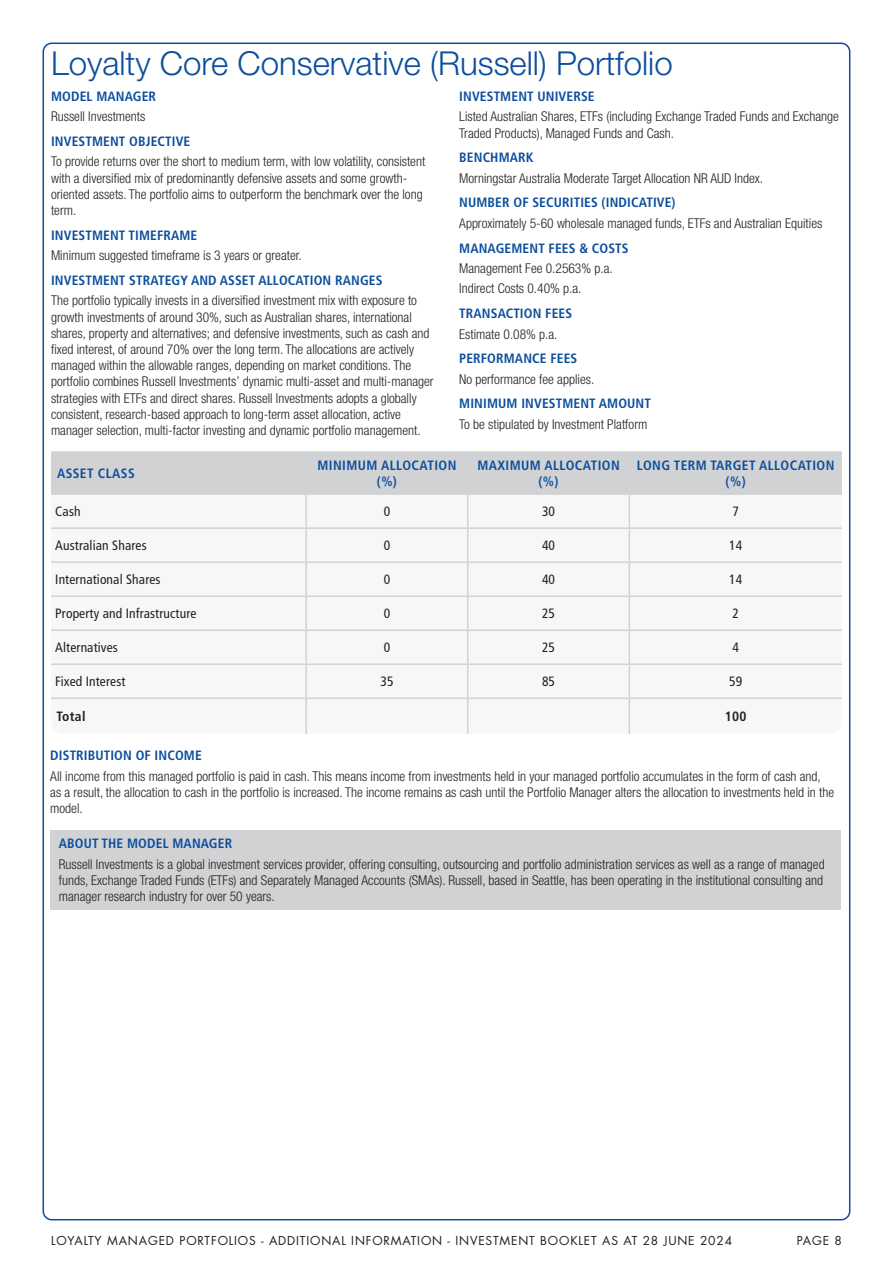
<style>
.page{position:relative;width:893px;height:1263px;background:#fff}
.page>*{position:absolute;margin:0;border:0;box-sizing:border-box;transform-origin:0 0}
.Section{font:300 33px "Helvetica Neue LT Pro";color:#0c4e9d}
.Body{font:300 condensed 13.5px/16.2px "Helvetica Neue LT Pro";color:#231f20}
.Headings{font:700 condensed 13.5px "Frutiger LT Std";letter-spacing:.01em;color:#0c4e9d}
.Table_Text{font:condensed 13.5px "Frutiger LT Std";letter-spacing:.01em;color:#231f20}
.Table_Header{font:700 condensed 13.5px/15.8px "Frutiger LT Std";letter-spacing:.03em;color:#0c4e9d;text-align:center}
.Table_Bold{font:700 condensed 13.5px "Frutiger LT Std";letter-spacing:.03em;color:#231f20}
.t1{font:12px "Futura Std";letter-spacing:.07em;color:#231f20}
</style>
<div class="page">
<div style="left:51px;top:451px;width:791px;height:283px;background:#f7f7f8;border-radius:13px"></div>
<div style="left:50px;top:829px;width:791px;height:80px;background:#d1d2d4"></div>
<div style="left:51px;top:451px;width:791px;height:42px;background:#d1d2d4"></div>
<hr style="left:305px;top:451px;width:2px;height:42px;background:#d1d2d4">
<hr style="left:467px;top:451px;width:1px;height:42px;background:#d1d2d4">
<hr style="left:629px;top:451px;width:1px;height:42px;background:#d1d2d4">
<hr style="left:51px;top:493px;width:255px;height:2px;background:#d1d2d4">
<hr style="left:306px;top:493px;width:162px;height:2px;background:#d1d2d4">
<hr style="left:305px;top:495px;width:2px;height:32px;background:#d1d2d4">
<hr style="left:468px;top:493px;width:161px;height:2px;background:#d1d2d4">
<hr style="left:467px;top:495px;width:1px;height:32px;background:#d1d2d4">
<hr style="left:629px;top:493px;width:213px;height:2px;background:#d1d2d4">
<hr style="left:629px;top:495px;width:1px;height:32px;background:#d1d2d4">
<hr style="left:51px;top:527px;width:255px;height:2px;background:#d1d2d4">
<hr style="left:306px;top:527px;width:162px;height:2px;background:#d1d2d4">
<hr style="left:305px;top:529px;width:2px;height:32px;background:#d1d2d4">
<hr style="left:468px;top:527px;width:161px;height:2px;background:#d1d2d4">
<hr style="left:467px;top:529px;width:1px;height:32px;background:#d1d2d4">
<hr style="left:629px;top:527px;width:213px;height:2px;background:#d1d2d4">
<hr style="left:629px;top:529px;width:1px;height:32px;background:#d1d2d4">
<hr style="left:51px;top:561px;width:255px;height:2px;background:#d1d2d4">
<hr style="left:306px;top:561px;width:162px;height:2px;background:#d1d2d4">
<hr style="left:305px;top:563px;width:2px;height:32px;background:#d1d2d4">
<hr style="left:468px;top:561px;width:161px;height:2px;background:#d1d2d4">
<hr style="left:467px;top:563px;width:1px;height:32px;background:#d1d2d4">
<hr style="left:629px;top:561px;width:213px;height:2px;background:#d1d2d4">
<hr style="left:629px;top:563px;width:1px;height:32px;background:#d1d2d4">
<hr style="left:51px;top:595px;width:255px;height:2px;background:#d1d2d4">
<hr style="left:306px;top:595px;width:162px;height:2px;background:#d1d2d4">
<hr style="left:305px;top:597px;width:2px;height:32px;background:#d1d2d4">
<hr style="left:468px;top:595px;width:161px;height:2px;background:#d1d2d4">
<hr style="left:467px;top:597px;width:1px;height:32px;background:#d1d2d4">
<hr style="left:629px;top:595px;width:213px;height:2px;background:#d1d2d4">
<hr style="left:629px;top:597px;width:1px;height:32px;background:#d1d2d4">
<hr style="left:51px;top:629px;width:255px;height:2px;background:#d1d2d4">
<hr style="left:306px;top:629px;width:162px;height:2px;background:#d1d2d4">
<hr style="left:305px;top:631px;width:2px;height:32px;background:#d1d2d4">
<hr style="left:468px;top:629px;width:161px;height:2px;background:#d1d2d4">
<hr style="left:467px;top:631px;width:1px;height:32px;background:#d1d2d4">
<hr style="left:629px;top:629px;width:213px;height:2px;background:#d1d2d4">
<hr style="left:629px;top:631px;width:1px;height:32px;background:#d1d2d4">
<hr style="left:51px;top:663px;width:255px;height:2px;background:#d1d2d4">
<hr style="left:306px;top:663px;width:162px;height:2px;background:#d1d2d4">
<hr style="left:305px;top:665px;width:2px;height:32px;background:#d1d2d4">
<hr style="left:468px;top:663px;width:161px;height:2px;background:#d1d2d4">
<hr style="left:467px;top:665px;width:1px;height:32px;background:#d1d2d4">
<hr style="left:629px;top:663px;width:213px;height:2px;background:#d1d2d4">
<hr style="left:629px;top:665px;width:1px;height:32px;background:#d1d2d4">
<hr style="left:51px;top:697px;width:255px;height:2px;background:#d1d2d4">
<hr style="left:306px;top:697px;width:162px;height:2px;background:#d1d2d4">
<hr style="left:305px;top:699px;width:2px;height:35px;background:#d1d2d4">
<hr style="left:468px;top:697px;width:161px;height:2px;background:#d1d2d4">
<hr style="left:467px;top:699px;width:1px;height:35px;background:#d1d2d4">
<hr style="left:629px;top:697px;width:213px;height:2px;background:#d1d2d4">
<hr style="left:629px;top:699px;width:1px;height:35px;background:#d1d2d4">
<p class="Section" style="left:51px;top:43px;width:623px">Loyalty Core Conservative (Russell) Portfolio</p>
<p class="Headings" style="left:51px;top:88px;width:107px">MODEL MANAGER</p>
<p class="Body" style="left:51px;top:108px;width:96px">Russell Investments</p>
<p class="Headings" style="left:51px;top:133px;width:141px">INVESTMENT OBJECTIVE</p>
<p class="Body" style="left:51px;top:153px;width:376px">To provide returns over the short to medium term, with low volatility, consistent with a diversified mix of predominantly defensive assets and some growth&shy;oriented assets. The portfolio aims to outperform the benchmark over the long term.</p>
<p class="Headings" style="left:51px;top:227px;width:148px">INVESTMENT TIMEFRAME</p>
<p class="Body" style="left:51px;top:247px;width:252px">Minimum suggested timeframe is 3 years or greater.</p>
<p class="Headings" style="left:51px;top:272px;width:333px">INVESTMENT STRATEGY AND ASSET ALLOCATION RANGES</p>
<p class="Body" style="left:51px;top:292px;width:384px">The portfolio typically invests in a diversified investment mix with exposure to growth investments of around 30%, such as Australian shares, international shares, property and alternatives; and defensive investments, such as cash and fixed interest, of around 70% over the long term. The allocations are actively managed within the allowable ranges, depending on market conditions. The portfolio combines Russell Investments’ dynamic multi-asset and multi-manager strategies with ETFs and direct shares. Russell Investments adopts a globally consistent, research-based approach to long-term asset allocation, active manager selection, multi-factor investing and dynamic portfolio management.</p>
<p class="Headings" style="left:459px;top:88px;width:137px">INVESTMENT UNIVERSE</p>
<p class="Body" style="left:459px;top:108px;width:381px">Listed Australian Shares, ETFs (including Exchange Traded Funds and Exchange<br>Traded Products), Managed Funds and Cash.</p>
<p class="Headings" style="left:459px;top:149px;width:76px">BENCHMARK</p>
<p class="Body" style="left:459px;top:170px;width:305px">Morningstar Australia Moderate Target Allocation NR AUD Index.</p>
<p class="Headings" style="left:459px;top:195px;width:218px">NUMBER OF SECURITIES (INDICATIVE)</p>
<p class="Body" style="left:459px;top:215px;width:365px">Approximately 5-60 wholesale managed funds, ETFs and Australian Equities</p>
<p class="Headings" style="left:459px;top:240px;width:171px">MANAGEMENT FEES &amp; COSTS</p>
<p class="Body" style="left:459px;top:260px;width:155px">Management Fee 0.2563% p.a.</p>
<p class="Body" style="left:459px;top:280px;width:124px">Indirect Costs 0.40% p.a.</p>
<p class="Headings" style="left:459px;top:305px;width:114px">TRANSACTION FEES</p>
<p class="Body" style="left:459px;top:326px;width:100px">Estimate 0.08% p.a.</p>
<p class="Headings" style="left:459px;top:351px;width:120px">PERFORMANCE FEES</p>
<p class="Body" style="left:459px;top:371px;width:137px">No performance fee applies.</p>
<p class="Headings" style="left:459px;top:396px;width:193px">MINIMUM INVESTMENT AMOUNT</p>
<p class="Body" style="left:459px;top:416px;width:190px">To be stipulated by Investment Platform</p>
<p class="Table_Header" style="left:57px;top:465px;width:79px">ASSET CLASS</p>
<p class="Table_Header" style="left:317px;top:457px;width:140px">MINIMUM ALLOCATION (%)</p>
<p class="Table_Header" style="left:477px;top:457px;width:144px">MAXIMUM ALLOCATION (%)</p>
<p class="Table_Header" style="left:637px;top:457px;width:199px">LONG TERM TARGET ALLOCATION (%)</p>
<p class="Table_Text" style="left:55px;top:504px;width:27px">Cash</p>
<p class="Table_Text" style="left:384px;top:504px;width:8px">0</p>
<p class="Table_Text" style="left:542px;top:504px;width:15px">30</p>
<p class="Table_Text" style="left:732px;top:504px;width:8px">7</p>
<p class="Table_Text" style="left:55px;top:538px;width:93px">Australian Shares</p>
<p class="Table_Text" style="left:384px;top:538px;width:8px">0</p>
<p class="Table_Text" style="left:542px;top:538px;width:15px">40</p>
<p class="Table_Text" style="left:729px;top:538px;width:15px">14</p>
<p class="Table_Text" style="left:55px;top:572px;width:107px">International Shares</p>
<p class="Table_Text" style="left:384px;top:572px;width:8px">0</p>
<p class="Table_Text" style="left:542px;top:572px;width:15px">40</p>
<p class="Table_Text" style="left:729px;top:572px;width:15px">14</p>
<p class="Table_Text" style="left:55px;top:606px;width:143px">Property and Infrastructure</p>
<p class="Table_Text" style="left:384px;top:606px;width:8px">0</p>
<p class="Table_Text" style="left:542px;top:606px;width:15px">25</p>
<p class="Table_Text" style="left:732px;top:606px;width:8px">2</p>
<p class="Table_Text" style="left:55px;top:640px;width:64px">Alternatives</p>
<p class="Table_Text" style="left:384px;top:640px;width:8px">0</p>
<p class="Table_Text" style="left:542px;top:640px;width:15px">25</p>
<p class="Table_Text" style="left:732px;top:640px;width:8px">4</p>
<p class="Table_Text" style="left:55px;top:674px;width:72px">Fixed Interest</p>
<p class="Table_Text" style="left:380px;top:674px;width:15px">35</p>
<p class="Table_Text" style="left:542px;top:674px;width:15px">85</p>
<p class="Table_Text" style="left:729px;top:674px;width:15px">59</p>
<p class="Table_Bold" style="left:56px;top:708px;width:31px">Total</p>
<p class="Table_Bold" style="left:725px;top:708px;width:23px">100</p>
<p class="Headings" style="left:50px;top:747px;width:153px">DISTRIBUTION OF INCOME</p>
<p class="Body" style="left:50px;top:768px;width:785px">All income from this managed portfolio is paid in cash. This means income from investments held in your managed portfolio accumulates in the form of cash and, as a result, the allocation to cash in the portfolio is increased. The income remains as cash until the Portfolio Manager alters the allocation to investments held in the model.</p>
<p class="Headings" style="left:59px;top:835px;width:175px">ABOUT THE MODEL MANAGER</p>
<p class="Body" style="left:59px;top:856px;width:767px;text-align:justify">Russell Investments is a global investment services provider, offering consulting, outsourcing and portfolio administration services as well as a range of managed funds, Exchange Traded Funds (ETFs) and Separately Managed Accounts (SMAs). Russell, based in Seattle, has been operating in the institutional consulting and manager research industry for over 50 years.</p>
<p class="t1" style="left:51px;top:1233px;width:683px">LOYALTY MANAGED PORTFOLIOS - ADDITIONAL INFORMATION - INVESTMENT BOOKLET AS AT 28 JUNE 2024</p>
<p class="t1" style="left:797px;top:1233px;width:46px">PAGE 8</p>
</div>
